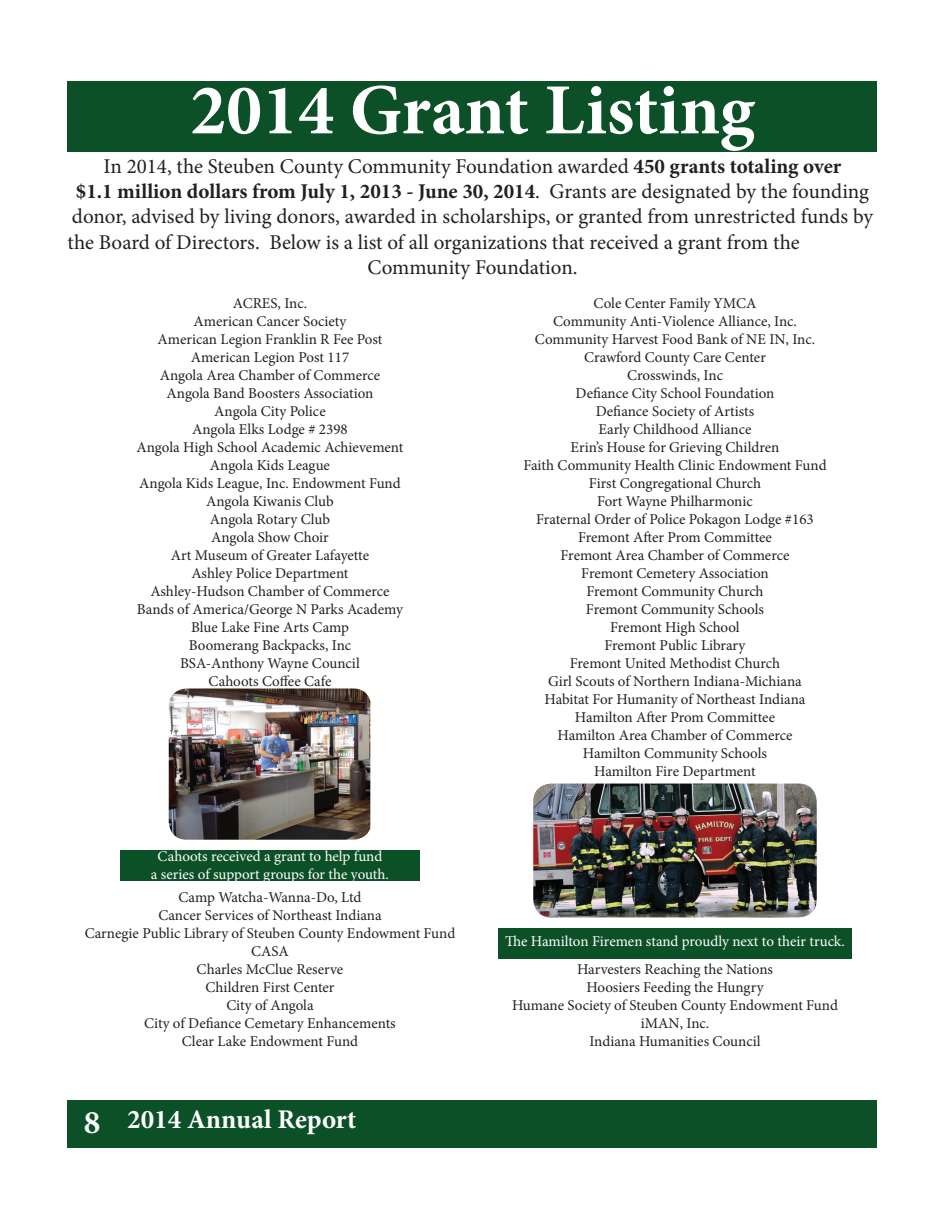
<style>
.page{position:relative;width:945px;height:1215px;background:#fff}
.page>*{position:absolute;margin:0;border:0;box-sizing:border-box;transform-origin:0 0}
.t1{font:700 72px "Minion Pro";color:#fff}
.t2{font:700 27px "Minion Pro";color:#fff}
.t3{font:21px "Minion Pro";letter-spacing:-.005em;color:#231f20}
.t4{font:700 21px "Minion Pro";color:#231f20}
.t5{font:15px/18px "Minion Pro";letter-spacing:-.005em;color:#231f20;text-align:center}
.t6{font:15px/18px "Minion Pro";letter-spacing:-.005em;color:#fff;text-align:center}
.s1{font-weight:700}
.s2{font-weight:400}
.s3{font-size:33px}
</style>
<div class="page">
<div style="left:68px;top:1100px;width:810px;height:48px;background:#0c5027"></div>
<img style="left:169px;top:688px;width:201px;height:152px">
<div style="left:68px;top:81px;width:810px;height:70px;background:#0c5027"></div>
<div style="left:120px;top:850px;width:300px;height:31px;background:#0c5027"></div>
<img style="left:533px;top:784px;width:284px;height:133px">
<div style="left:498px;top:928px;width:354px;height:30px;background:#0c5027"></div>
<h1 class="t1" style="left:190px;top:60px;width:566px">2014 Grant Listing</h1>
<h3 class="t3" style="left:104px;top:152px;width:739px">In 2014, the Steuben County Community Foundation awarded <span class="s1">450 grants totaling over</span></h3>
<h3 class="t4" style="left:76px;top:177px;width:795px">$1.1 million dollars from July 1, 2013 - June 30, 2014<span class="s2">. Grants are designated by the founding</span></h3>
<h3 class="t3" style="left:72px;top:203px;width:803px">donor, advised by living donors, awarded in scholarships, or granted from unrestricted funds by</h3>
<h3 class="t3" style="left:67px;top:228px;width:734px">the Board of Directors. Below is a list of all organizations that received a grant from the</h3>
<h3 class="t3" style="left:367px;top:253px;width:212px">Community Foundation.</h3>
<p class="t5" style="left:137px;top:294px;width:268px">ACRES, Inc.<br>American Cancer Society<br>American Legion Franklin R Fee Post<br>American Legion Post 117<br>Angola Area Chamber of Commerce<br>Angola Band Boosters Association<br>Angola City Police<br>Angola Elks Lodge # 2398<br>Angola High School Academic Achievement<br>Angola Kids League<br>Angola Kids League, Inc. Endowment Fund<br>Angola Kiwanis Club<br>Angola Rotary Club<br>Angola Show Choir<br>Art Museum of Greater Lafayette<br>Ashley Police Department<br>Ashley-Hudson Chamber of Commerce<br>Bands of America/George N Parks Academy<br>Blue Lake Fine Arts Camp<br>Boomerang Backpacks, Inc<br>BSA-Anthony Wayne Council<br>Cahoots Coffee Cafe</p>
<p class="t6" style="left:151px;top:848px;width:240px">Cahoots received a grant to help fund<br>a series of support groups for the youth.</p>
<p class="t5" style="left:85px;top:888px;width:372px">Camp Watcha-Wanna-Do, Ltd<br>Cancer Services of Northeast Indiana<br>Carnegie Public Library of Steuben County Endowment Fund<br>CASA<br>Charles McClue Reserve<br>Children First Center<br>City of Angola<br>City of Defiance Cemetary Enhancements<br>Clear Lake Endowment Fund</p>
<h2 class="t2" style="left:84px;top:1101px;width:274px"><span class="s3">8</span> 2014 Annual Report</h2>
<p class="t5" style="left:523px;top:294px;width:305px">Cole Center Family YMCA<br>Community Anti-Violence Alliance, Inc.<br>Community Harvest Food Bank of NE IN, Inc.<br>Crawford County Care Center<br>Crosswinds, Inc<br>Defiance City School Foundation<br>Defiance Society of Artists<br>Early Childhood Alliance<br>Erin’s House for Grieving Children<br>Faith Community Health Clinic Endowment Fund<br>First Congregational Church<br>Fort Wayne Philharmonic<br>Fraternal Order of Police Pokagon Lodge #163<br>Fremont After Prom Committee<br>Fremont Area Chamber of Commerce<br>Fremont Cemetery Association<br>Fremont Community Church<br>Fremont Community Schools<br>Fremont High School<br>Fremont Public Library<br>Fremont United Methodist Church<br>Girl Scouts of Northern Indiana-Michiana<br>Habitat For Humanity of Northeast Indiana<br>Hamilton After Prom Committee<br>Hamilton Area Chamber of Commerce<br>Hamilton Community Schools<br>Hamilton Fire Department</p>
<p class="t6" style="left:505px;top:932px;width:341px">The Hamilton Firemen stand proudly next to their truck.</p>
<p class="t5" style="left:512px;top:960px;width:327px">Harvesters Reaching the Nations<br>Hoosiers Feeding the Hungry<br>Humane Society of Steuben County Endowment Fund iMAN, Inc.<br>Indiana Humanities Council</p>
</div>
